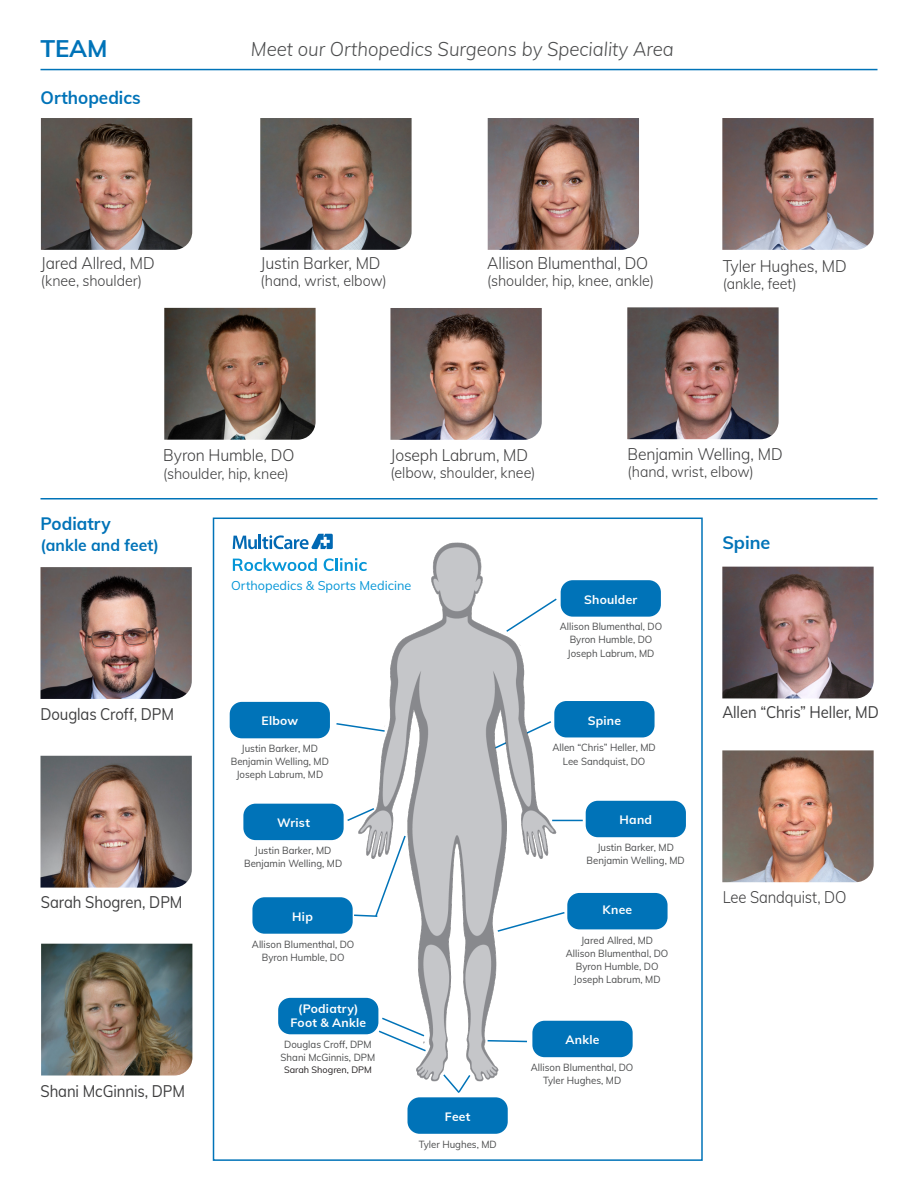
<style>
.page{position:relative;width:918px;height:1188px;background:#fff}
.page>*{position:absolute;margin:0;border:0;box-sizing:border-box;transform-origin:0 0}
.t1{font:700 24px "Mulish";color:#0073b8}
.t2{font:italic 300 19.5px "Mulish";color:#4b4c4d;scale:.95 1}
.Body{font:700 18px "Mulish";color:#0073b8;scale:.95 1}
.Body-2{font:700 18px "Mulish";color:#0073b8}
.Body-3{font:300 16.5px "Mulish";letter-spacing:-.01em;color:#3e3e3f;scale:.95 1}
.Body-4{font:16.5px "Mulish";letter-spacing:-.005em;color:#3e3e3f;scale:.9 1}
.Body-5{font:300 16.5px "Mulish";letter-spacing:-.01em;color:#3e3e3f;scale:.9 1}
.Body-6{font:700 16.5px "Mulish";letter-spacing:.005em;color:#0073b8;scale:.95 1}
.Body-7{font:300 15px "Mulish";letter-spacing:-.005em;color:#3e3e3f;scale:.95 1}
.t3{font:12.6px "Muli";color:#0696d7}
.Body-8{font:700 12.15px/14.1px "Mulish";letter-spacing:.02em;color:#fff;text-align:center}
.t4{font:10.2px "Mulish";color:#4b4c4d;scale:.95 1}
.t5{font:9.15px "Mulish";color:#231f20}
</style>
<div class="page">
<div style="left:554px;top:701px;width:101px;height:36px;background:#0073b8;border-radius:12px"></div>
<img style="left:356px;top:542px;width:202px;height:540px">
<div style="left:213px;top:518px;width:490px;height:643px;border:2px solid #0073b8"></div>
<hr style="left:40px;top:69px;width:838px;height:1px;background:#0073b8">
<hr style="left:40px;top:498px;width:838px;height:2px;background:#0073b8">
<img style="left:41px;top:118px;width:151px;height:132px">
<img style="left:260px;top:118px;width:152px;height:132px">
<img style="left:488px;top:118px;width:151px;height:132px">
<img style="left:722px;top:118px;width:152px;height:132px">
<img style="left:164px;top:308px;width:152px;height:132px">
<img style="left:390px;top:308px;width:152px;height:132px">
<img style="left:627px;top:307px;width:152px;height:132px">
<img style="left:40px;top:567px;width:152px;height:132px">
<img style="left:40px;top:756px;width:152px;height:132px">
<img style="left:41px;top:944px;width:151px;height:132px">
<img style="left:722px;top:567px;width:152px;height:131px">
<img style="left:722px;top:750px;width:152px;height:132px">
<svg style="left:233px;top:558px;width:84px;height:13px"></svg>
<svg style="left:324px;top:558px;width:43px;height:13px"></svg>
<svg style="left:233px;top:534px;width:100px;height:15px"></svg>
<div style="left:230px;top:702px;width:100px;height:36px;background:#0073b8;border-radius:12px"></div>
<svg style="left:336px;top:722px;width:50px;height:11px"></svg>
<div style="left:278px;top:998px;width:100px;height:36px;background:#0073b8;border-radius:12px"></div>
<div style="left:252px;top:897px;width:101px;height:37px;background:#0073b8;border-radius:12px"></div>
<svg style="left:354px;top:834px;width:53px;height:84px"></svg>
<div style="left:561px;top:580px;width:100px;height:37px;background:#0073b8;border-radius:12px"></div>
<svg style="left:505px;top:597px;width:53px;height:36px"></svg>
<div style="left:586px;top:801px;width:100px;height:36px;background:#0073b8;border-radius:12px"></div>
<hr style="left:552px;top:820px;width:31px;height:1px;background:#0073b8">
<div style="left:243px;top:804px;width:101px;height:36px;background:#0073b8;border-radius:12px"></div>
<svg style="left:347px;top:807px;width:29px;height:15px"></svg>
<div style="left:567px;top:893px;width:101px;height:36px;background:#0073b8;border-radius:12px"></div>
<svg style="left:496px;top:911px;width:69px;height:22px"></svg>
<div style="left:532px;top:1021px;width:101px;height:36px;background:#0073b8;border-radius:12px"></div>
<svg style="left:486px;top:1039px;width:43px;height:4px"></svg>
<div style="left:408px;top:1097px;width:100px;height:37px;background:#0073b8;border-radius:12px"></div>
<svg style="left:442px;top:1073px;width:30px;height:20px"></svg>
<svg style="left:377px;top:1016px;width:50px;height:37px"></svg>
<p class="t1" style="left:40px;top:31px;width:69px">TEAM</p>
<p class="Body" style="left:40px;top:84px;width:107px">Orthopedics</p>
<p class="Body-3" style="left:41px;top:251px;width:121px">Jared Allred, MD</p>
<p class="Body-7" style="left:41px;top:270px;width:108px">(knee, shoulder)</p>
<p class="t2" style="left:251px;top:34px;width:447px">Meet our Orthopedics Surgeons by Speciality Area</p>
<p class="Body-3" style="left:261px;top:251px;width:128px">Justin Barker, MD</p>
<p class="Body-7" style="left:261px;top:270px;width:134px">(hand, wrist, elbow)</p>
<p class="Body-3" style="left:487px;top:251px;width:171px">Allison Blumenthal, DO</p>
<p class="Body-7" style="left:487px;top:270px;width:177px">(shoulder, hip, knee, ankle)</p>
<p class="Body-3" style="left:723px;top:254px;width:132px">Tyler Hughes, MD</p>
<p class="Body-7" style="left:723px;top:273px;width:79px">(ankle, feet)</p>
<p class="Body-3" style="left:163px;top:443px;width:140px">Byron Humble, DO</p>
<p class="Body-7" style="left:163px;top:462px;width:134px">(shoulder, hip, knee)</p>
<p class="Body-3" style="left:391px;top:443px;width:146px">Joseph Labrum, MD</p>
<p class="Body-7" style="left:391px;top:462px;width:154px">(elbow, shoulder, knee)</p>
<p class="Body-3" style="left:628px;top:442px;width:165px">Benjamin Welling, MD</p>
<p class="Body-7" style="left:628px;top:461px;width:134px">(hand, wrist, elbow)</p>
<p class="Body" style="left:40px;top:511px;width:75px">Podiatry</p>
<p class="Body-6" style="left:40px;top:533px;width:126px">(ankle and feet)</p>
<p class="Body-2" style="left:722px;top:530px;width:50px">Spine</p>
<p class="Body-4" style="left:40px;top:702px;width:150px">Douglas Croff, DPM</p>
<p class="Body-4" style="left:41px;top:890px;width:159px">Sarah Shogren, DPM</p>
<p class="Body-4" style="left:40px;top:1079px;width:162px">Shani McGinnis, DPM</p>
<p class="t3" style="left:231px;top:577px;width:182px">Orthopedics &amp; Sports Medicine</p>
<p class="Body-8" style="left:262px;top:713px;width:38px">Elbow</p>
<p class="t4" style="left:242px;top:741px;width:82px">Justin Barker, MD</p>
<p class="t4" style="left:231px;top:754px;width:105px">Benjamin Welling, MD</p>
<p class="t4" style="left:236px;top:767px;width:93px">Joseph Labrum, MD</p>
<p class="Body-8" style="left:584px;top:592px;width:55px">Shoulder</p>
<p class="t4" style="left:560px;top:619px;width:109px">Allison Blumenthal, DO</p>
<p class="t4" style="left:570px;top:632px;width:89px">Byron Humble, DO</p>
<p class="t4" style="left:568px;top:645px;width:93px">Joseph Labrum, MD</p>
<p class="Body-8" style="left:588px;top:713px;width:35px">Spine</p>
<p class="t4" style="left:552px;top:740px;width:110px">Allen “Chris” Heller, MD</p>
<p class="t4" style="left:563px;top:754px;width:88px">Lee Sandquist, DO</p>
<p class="Body-8" style="left:277px;top:815px;width:34px">Wrist</p>
<p class="Body-8" style="left:620px;top:812px;width:34px">Hand</p>
<p class="t4" style="left:255px;top:843px;width:82px">Justin Barker, MD</p>
<p class="t4" style="left:244px;top:856px;width:105px">Benjamin Welling, MD</p>
<p class="Body-8" style="left:292px;top:909px;width:22px">Hip</p>
<p class="t4" style="left:252px;top:937px;width:109px">Allison Blumenthal, DO</p>
<p class="t4" style="left:262px;top:950px;width:89px">Byron Humble, DO</p>
<p class="Body-8" style="left:290px;top:1001px;width:77px">(Podiatry)<br>Foot &amp; Ankle</p>
<p class="t4" style="left:284px;top:1037px;width:94px">Douglas Croff, DPM</p>
<p class="t4" style="left:281px;top:1050px;width:101px">Shani McGinnis, DPM</p>
<p class="t5" style="left:284px;top:1063px;width:89px">Sarah Shogren, DPM</p>
<p class="Body-8" style="left:445px;top:1109px;width:27px">Feet</p>
<p class="t4" style="left:419px;top:1137px;width:84px">Tyler Hughes, MD</p>
<p class="t4" style="left:597px;top:840px;width:82px">Justin Barker, MD</p>
<p class="t4" style="left:587px;top:853px;width:105px">Benjamin Welling, MD</p>
<p class="Body-8" style="left:603px;top:902px;width:31px">Knee</p>
<p class="t4" style="left:581px;top:933px;width:77px">Jared Allred, MD</p>
<p class="t4" style="left:566px;top:946px;width:109px">Allison Blumenthal, DO</p>
<p class="t4" style="left:576px;top:959px;width:89px">Byron Humble, DO</p>
<p class="t4" style="left:574px;top:972px;width:93px">Joseph Labrum, MD</p>
<p class="Body-8" style="left:565px;top:1032px;width:36px">Ankle</p>
<p class="t4" style="left:531px;top:1060px;width:109px">Allison Blumenthal, DO</p>
<p class="t4" style="left:543px;top:1073px;width:84px">Tyler Hughes, MD</p>
<p class="Body-4" style="left:722px;top:700px;width:176px">Allen “Chris” Heller, MD</p>
<p class="Body-5" style="left:723px;top:885px;width:139px">Lee Sandquist, DO</p>
</div>
